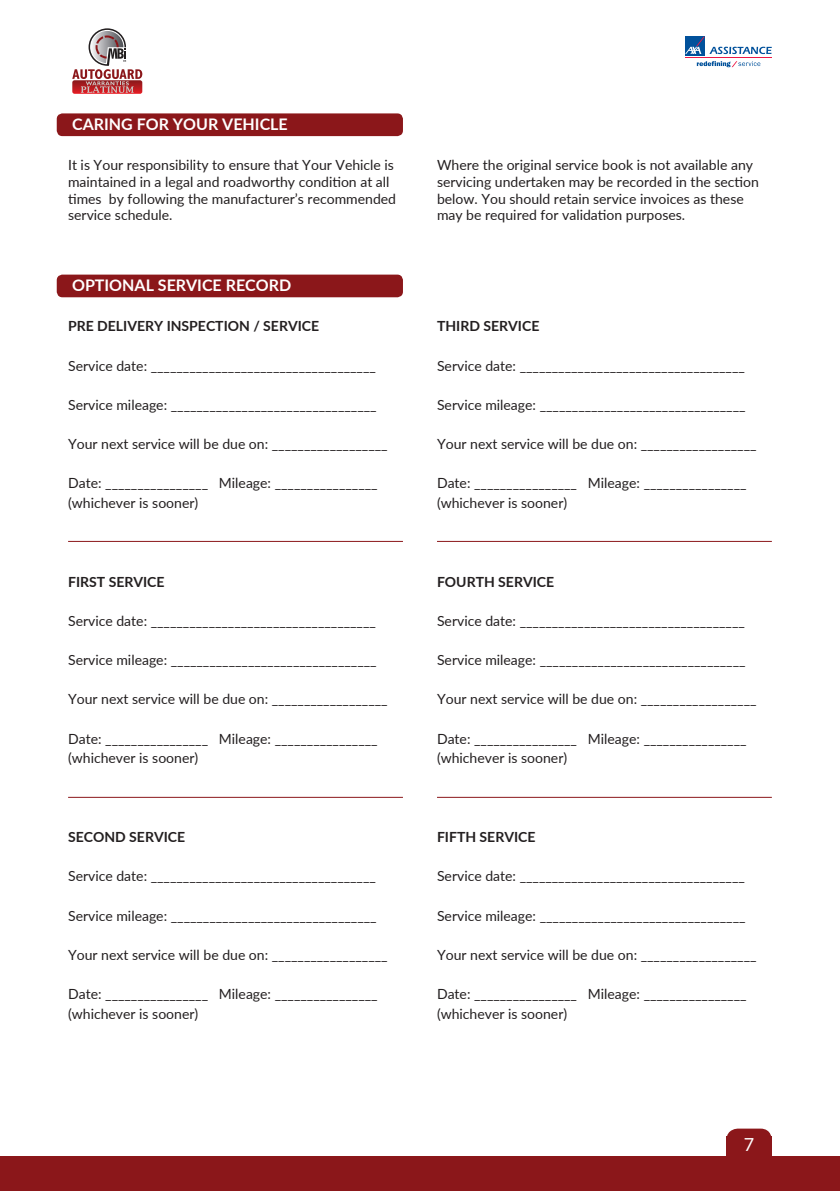
<style>
.page{position:relative;width:840px;height:1191px;background:#fff}
.page>*{position:absolute;margin:0;border:0;box-sizing:border-box;transform-origin:0 0}
.t1{font:18px "Lato";color:#fff}
.t2{font:700 16px "Lato";color:#fff}
.t3{font:14px/16.8px "Lato";color:#231f20}
.t4{font:700 14px "Lato";color:#231f20}
</style>
<div class="page">
<div style="left:726px;top:1128px;width:45px;height:63px;background:#8b171a;border-radius:11px"></div>
<div style="left:0;top:1157px;width:839px;height:34px;background:#8b171a"></div>
<svg style="left:72px;top:28px;width:70px;height:66px"></svg>
<svg style="left:696px;top:61px;width:64px;height:6px"></svg>
<div style="left:685px;top:37px;width:19px;height:19px;background:#01519b"></div>
<hr style="left:685px;top:57px;width:86px;height:1px;background:#ed1845">
<svg style="left:685px;top:37px;width:86px;height:17px"></svg>
<div style="left:57px;top:113px;width:346px;height:23px;background:#8b171a;border-radius:6px"></div>
<div style="left:57px;top:275px;width:346px;height:22px;background:#8b171a;border-radius:6px"></div>
<hr style="left:68px;top:541px;width:335px;height:1px;background:#8b171a">
<hr style="left:437px;top:541px;width:334px;height:1px;background:#8b171a">
<hr style="left:68px;top:797px;width:335px;height:1px;background:#8b171a">
<hr style="left:437px;top:797px;width:334px;height:1px;background:#8b171a">
<p class="t2" style="left:72px;top:113px;width:217px">CARING FOR YOUR VEHICLE</p>
<p class="t3" style="left:68px;top:156px;width:329px">It is Your responsibility to ensure that Your Vehicle is maintained in a legal and roadworthy condition at all times by following the manufacturer’s recommended service schedule.</p>
<p class="t3" style="left:437px;top:156px;width:323px">Where the original service book is not available any servicing undertaken may be recorded in the section below. You should retain service invoices as these may be required for validation purposes.</p>
<p class="t2" style="left:72px;top:274px;width:220px">OPTIONAL SERVICE RECORD</p>
<p class="t4" style="left:68px;top:316px;width:252px">PRE DELIVERY INSPECTION / SERVICE</p>
<p class="t3" style="left:68px;top:356px;width:309px">Service date: ___________________________________</p>
<p class="t3" style="left:68px;top:396px;width:310px">Service mileage: ________________________________</p>
<p class="t3" style="left:68px;top:435px;width:321px">Your next service will be due on: __________________</p>
<p class="t3" style="left:68px;top:473px;width:311px;line-height:19.6px">Date: ________________ Mileage: ________________ (whichever is sooner)</p>
<p class="t4" style="left:68px;top:571px;width:98px">FIRST SERVICE</p>
<p class="t3" style="left:68px;top:612px;width:309px">Service date: ___________________________________</p>
<p class="t3" style="left:68px;top:651px;width:310px">Service mileage: ________________________________</p>
<p class="t3" style="left:68px;top:690px;width:321px">Your next service will be due on: __________________</p>
<p class="t3" style="left:68px;top:728px;width:311px;line-height:19.6px">Date: ________________ Mileage: ________________ (whichever is sooner)</p>
<p class="t4" style="left:68px;top:826px;width:118px">SECOND SERVICE</p>
<p class="t3" style="left:68px;top:867px;width:309px">Service date: ___________________________________</p>
<p class="t3" style="left:68px;top:906px;width:310px">Service mileage: ________________________________</p>
<p class="t3" style="left:68px;top:945px;width:321px">Your next service will be due on: __________________</p>
<p class="t3" style="left:68px;top:983px;width:311px;line-height:19.6px">Date: ________________ Mileage: ________________ (whichever is sooner)</p>
<p class="t4" style="left:437px;top:316px;width:104px">THIRD SERVICE</p>
<p class="t3" style="left:437px;top:356px;width:309px">Service date: ___________________________________</p>
<p class="t3" style="left:437px;top:396px;width:310px">Service mileage: ________________________________</p>
<p class="t3" style="left:437px;top:435px;width:321px">Your next service will be due on: __________________</p>
<p class="t3" style="left:437px;top:473px;width:311px;line-height:19.6px">Date: ________________ Mileage: ________________ (whichever is sooner)</p>
<p class="t4" style="left:437px;top:571px;width:119px">FOURTH SERVICE</p>
<p class="t3" style="left:437px;top:612px;width:309px">Service date: ___________________________________</p>
<p class="t3" style="left:437px;top:651px;width:310px">Service mileage: ________________________________</p>
<p class="t3" style="left:437px;top:690px;width:321px">Your next service will be due on: __________________</p>
<p class="t3" style="left:437px;top:728px;width:311px;line-height:19.6px">Date: ________________ Mileage: ________________ (whichever is sooner)</p>
<p class="t4" style="left:437px;top:826px;width:100px">FIFTH SERVICE</p>
<p class="t3" style="left:437px;top:867px;width:309px">Service date: ___________________________________</p>
<p class="t3" style="left:437px;top:906px;width:310px">Service mileage: ________________________________</p>
<p class="t3" style="left:437px;top:945px;width:321px">Your next service will be due on: __________________</p>
<p class="t3" style="left:437px;top:983px;width:311px;line-height:19.6px">Date: ________________ Mileage: ________________ (whichever is sooner)</p>
<p class="t1" style="left:743px;top:1131px;width:12px">7</p>
</div>
